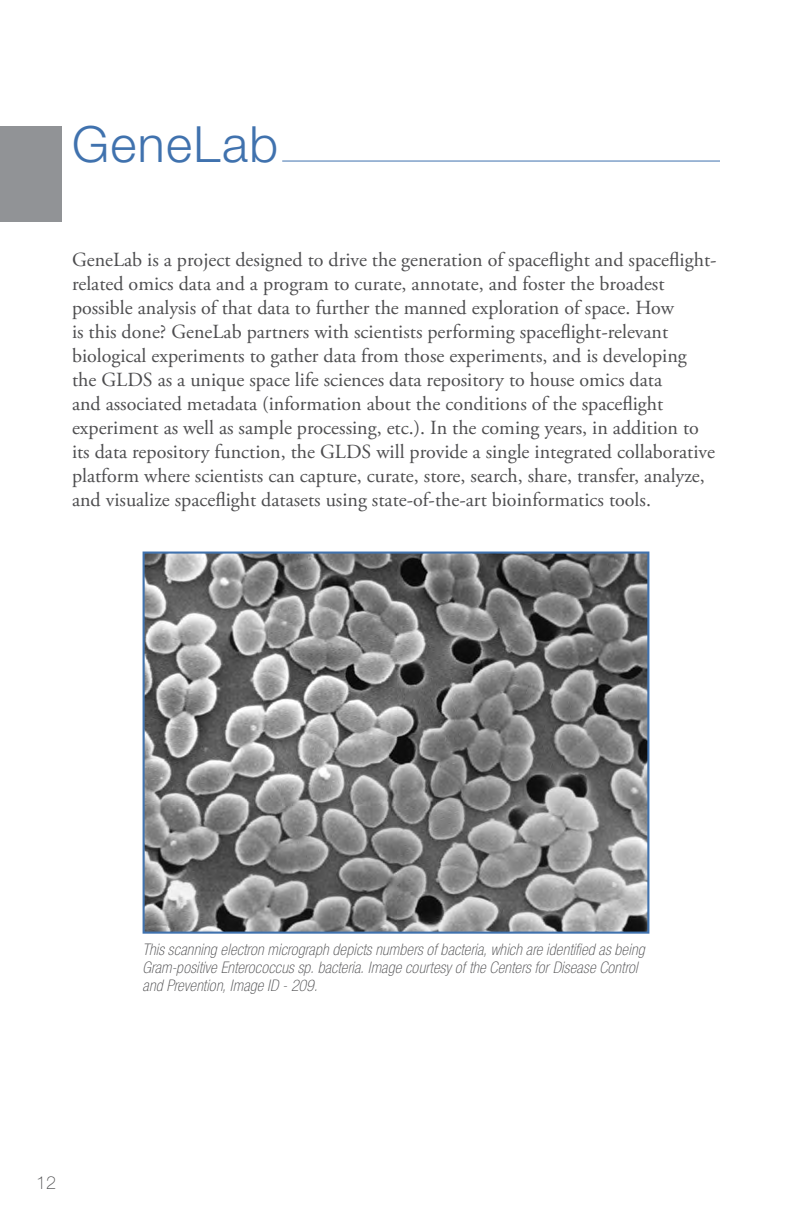
<style>
.page{position:relative;width:792px;height:1224px;background:#fff}
.page>*{position:absolute;margin:0;border:0;box-sizing:border-box;transform-origin:0 0}
._01_Title{font:300 50px "Helvetica Neue LT Std";letter-spacing:.03em;color:#4072ae}
._04_Body_Text{font:20px/24px "Adobe Garamond Pro";color:#4d4d4f}
.t1{font:100 18px "Helvetica Neue LT Std";color:#4d4d4f}
._07_Caption__Gray{font:italic 100 condensed 16px/18px "Helvetica Neue LT Std";letter-spacing:.015em;color:#4d4d4f}
</style>
<div class="page">
<div style="left:0;top:126px;width:61px;height:96px;background:#919396"></div>
<hr style="left:282px;top:161px;width:438px;height:1px;background:#4072ae">
<img style="left:146px;top:555px;width:500px;height:376px">
<div style="left:143px;top:552px;width:506px;height:382px;border:2px solid #4072ae"></div>
<p class="_01_Title" style="left:72px;top:113px;width:208px">GeneLab</p>
<p class="_04_Body_Text" style="left:72px;top:249px;width:646px">GeneLab is a project designed to drive the generation of spaceflight and spaceflight&shy;related omics data and a program to curate, annotate, and foster the broadest possible analysis of that data to further the manned exploration of space. How<br>is this done? GeneLab partners with scientists performing spaceflight-relevant biological experiments to gather data from those experiments, and is developing<br>the GLDS as a unique space life sciences data repository to house omics data<br>and associated metadata (information about the conditions of the spaceflight experiment as well as sample processing, etc.). In the coming years, in addition to its data repository function, the GLDS will provide a single integrated collaborative platform where scientists can capture, curate, store, search, share, transfer, analyze, and visualize spaceflight datasets using state-of-the-art bioinformatics tools.</p>
<p class="t1" style="left:36px;top:1172px;width:22px">12</p>
<p class="_07_Caption__Gray" style="left:143px;top:941px;width:504px">This scanning electron micrograph depicts numbers of bacteria, which are identified as being<br>Gram-positive Enterococcus sp. bacteria. Image courtesy of the Centers for Disease Control and Prevention, Image ID - 209.</p>
</div>
